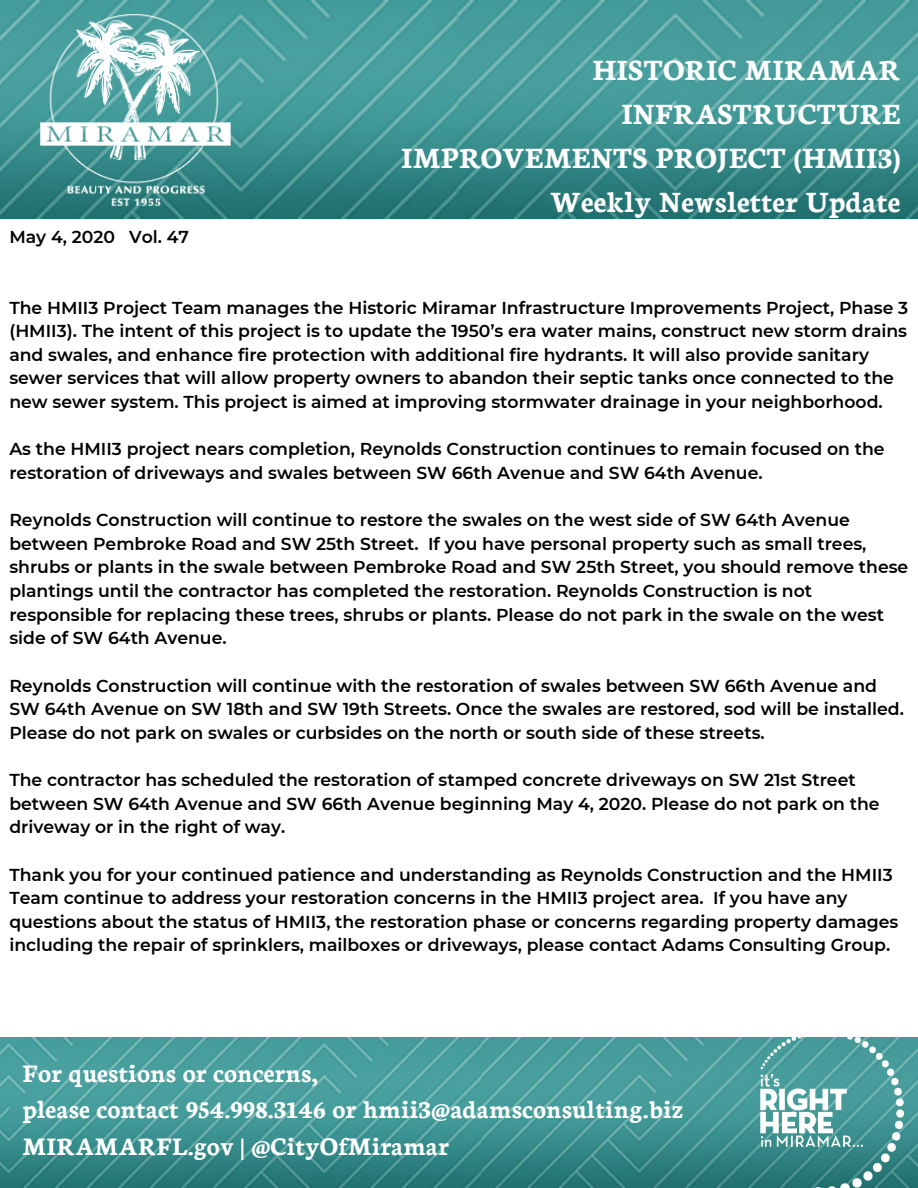
<style>
.page{position:relative;width:918px;height:1188px;background:#fff}
.page>*{position:absolute;margin:0;border:0;box-sizing:border-box;transform-origin:0 0}
.t1{font:700 31.5px/44.1px "Neuton";color:#fff;text-align:right}
.t2{font:700 27px/36.6px "Neuton";color:#fff}
.t3{font:600 17.25px/23.7px "Montserrat";color:#000}
</style>
<div class="page">
<img style="left:0;top:0;width:918px;height:218px">
<img style="left:0;top:1037px;width:760px;height:151px">
<img style="left:760px;top:1031px;width:158px;height:157px">
<img style="left:24px;top:1px;width:218px;height:218px">
<p class="t3" style="left:9px;top:225px;width:181px">May 4, 2020 Vol. 47</p>
<h1 class="t1" style="left:401px;top:45px;width:501px">HISTORIC MIRAMAR<br>INFRASTRUCTURE<br>IMPROVEMENTS PROJECT (HMII3)<br>Weekly Newsletter Update</h1>
<p class="t3" style="left:9px;top:295px;width:900px">The HMII3 Project Team manages the Historic Miramar Infrastructure Improvements Project, Phase 3 (HMII3). The intent of this project is to update the 1950’s era water mains, construct new storm drains and swales, and enhance fire protection with additional fire hydrants. It will also provide sanitary sewer services that will allow property owners to abandon their septic tanks once connected to the new sewer system. This project is aimed at improving stormwater drainage in your neighborhood.</p>
<p class="t3" style="left:9px;top:437px;width:877px">As the HMII3 project nears completion, Reynolds Construction continues to remain focused on the restoration of driveways and swales between SW 66th Avenue and SW 64th Avenue.</p>
<p class="t3" style="left:9px;top:508px;width:900px">Reynolds Construction will continue to restore the swales on the west side of SW 64th Avenue between Pembroke Road and SW 25th Street. If you have personal property such as small trees, shrubs or plants in the swale between Pembroke Road and SW 25th Street, you should remove these plantings until the contractor has completed the restoration. Reynolds Construction is not responsible for replacing these trees, shrubs or plants. Please do not park in the swale on the west side of SW 64th Avenue.</p>
<p class="t3" style="left:9px;top:673px;width:896px">Reynolds Construction will continue with the restoration of swales between SW 66th Avenue and<br>SW 64th Avenue on SW 18th and SW 19th Streets. Once the swales are restored, sod will be installed.<br>Please do not park on swales or curbsides on the north or south side of these streets.</p>
<p class="t3" style="left:9px;top:768px;width:872px">The contractor has scheduled the restoration of stamped concrete driveways on SW 21st Street between SW 64th Avenue and SW 66th Avenue beginning May 4, 2020. Please do not park on the driveway or in the right of way.</p>
<p class="t3" style="left:9px;top:862px;width:891px">Thank you for your continued patience and understanding as Reynolds Construction and the HMII3<br>Team continue to address your restoration concerns in the HMII3 project area. If you have any questions about the status of HMII3, the restoration phase or concerns regarding property damages including the repair of sprinklers, mailboxes or driveways, please contact Adams Consulting Group.</p>
<h2 class="t2" style="left:23px;top:1053px;width:662px">For questions or concerns,<br>please contact 954.998.3146 or hmii3@adamsconsulting.biz<br>MIRAMARFL.gov | @CityOfMiramar</h2>
</div>
